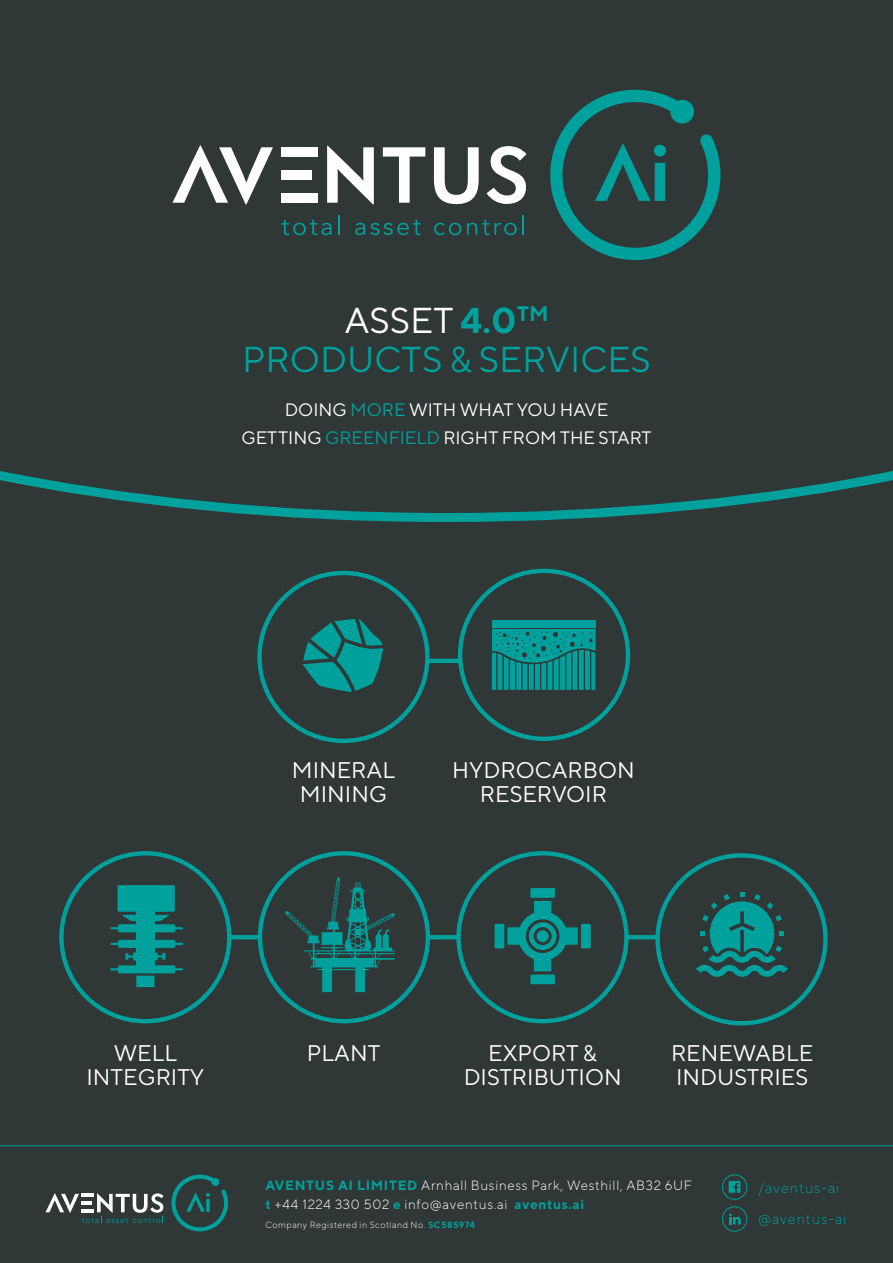
<style>
.page{position:relative;width:893px;height:1263px;background:#2f3737}
.page>*{position:absolute;margin:0;border:0;box-sizing:border-box;transform-origin:0 0}
.t1{font:36px/39px "TT Norms";color:#00a19c;text-align:center}
.t2{font:22.65px/24.3px "TT Norms";color:#fff;text-align:center}
.t3{font:18px/28.5px "TT Norms";color:#fff;text-align:center}
.t4{font:300 14.7px/30.9px "TT Norms";letter-spacing:.05em;color:#00a19c}
.t5{font:300 13.35px/18.6px "TT Norms";letter-spacing:.05em;color:#fff}
.t6{font:300 9px "TT Norms";letter-spacing:.05em;color:#fff}
.s1{color:#fff}
.s2{font-weight:700}
.s3{color:#00a19c}
.s4{font-weight:700;color:#00a19c}
</style>
<div class="page">
<svg style="left:0;top:471px;width:893px;height:51px"></svg>
<div style="left:492px;top:620px;width:103px;height:8px;background:#00a19c"></div>
<svg style="left:492px;top:629px;width:104px;height:61px;background:#088d89"></svg>
<div style="left:458px;top:569px;width:172px;height:172px;border:4px solid #00a19c;border-radius:50%"></div>
<div style="left:136px;top:975px;width:18px;height:12px;background:#00a19c"></div>
<svg style="left:110px;top:885px;width:73px;height:88px"></svg>
<div style="left:59px;top:851px;width:172px;height:172px;border:4px solid #00a19c;border-radius:50%"></div>
<svg style="left:285px;top:877px;width:110px;height:115px"></svg>
<div style="left:258px;top:851px;width:172px;height:172px;border:4px solid #00a19c;border-radius:50%"></div>
<div style="left:495px;top:924px;width:9px;height:24px;background:#00a19c;border-radius:2px"></div>
<div style="left:530px;top:888px;width:25px;height:10px;background:#00a19c;border-radius:2px"></div>
<div style="left:530px;top:974px;width:25px;height:10px;background:#00a19c;border-radius:2px"></div>
<div style="left:581px;top:924px;width:10px;height:24px;background:#00a19c;border-radius:2px"></div>
<svg style="left:507px;top:901px;width:71px;height:70px"></svg>
<div style="left:456px;top:851px;width:173px;height:172px;border:4px solid #00a19c;border-radius:50%"></div>
<div style="left:257px;top:571px;width:173px;height:172px;border:4px solid #00a19c;border-radius:50%"></div>
<svg style="left:302px;top:619px;width:81px;height:73px"></svg>
<div style="left:655px;top:853px;width:173px;height:172px;border:4px solid #00a19c;border-radius:50%"></div>
<svg style="left:696px;top:892px;width:92px;height:85px"></svg>
<hr style="left:229px;top:935px;width:31px;height:4px;background:#00a19c">
<hr style="left:428px;top:659px;width:31px;height:4px;background:#00a19c">
<hr style="left:428px;top:935px;width:31px;height:4px;background:#00a19c">
<hr style="left:627px;top:935px;width:30px;height:4px;background:#00a19c">
<div style="left:281px;top:147px;width:37px;height:10px;background:#fff"></div>
<div style="left:281px;top:193px;width:37px;height:10px;background:#fff"></div>
<div style="left:281px;top:170px;width:31px;height:10px;background:#fff"></div>
<svg style="left:550px;top:89px;width:171px;height:171px"></svg>
<svg style="left:281px;top:220px;width:51px;height:15px"></svg>
<svg style="left:338px;top:216px;width:2px;height:19px"></svg>
<svg style="left:355px;top:220px;width:66px;height:15px"></svg>
<svg style="left:434px;top:223px;width:27px;height:12px"></svg>
<svg style="left:467px;top:220px;width:50px;height:15px"></svg>
<svg style="left:523px;top:216px;width:1px;height:19px"></svg>
<svg style="left:327px;top:146px;width:47px;height:58px"></svg>
<svg style="left:383px;top:147px;width:42px;height:56px"></svg>
<svg style="left:434px;top:147px;width:45px;height:57px"></svg>
<svg style="left:486px;top:146px;width:40px;height:58px"></svg>
<svg style="left:172px;top:145px;width:101px;height:59px"></svg>
<svg style="left:722px;top:1206px;width:25px;height:26px"></svg>
<svg style="left:722px;top:1174px;width:25px;height:26px"></svg>
<svg style="left:46px;top:1174px;width:183px;height:58px"></svg>
<hr style="left:0;top:1145px;width:893px;height:1px;background:#00a19c">
<h1 class="t1" style="left:242px;top:300px;width:410px"><span class="s1">ASSET</span> <span class="s2">4.0</span><sup>TM<br></sup>PRODUCTS &amp; SERVICES</h1>
<h3 class="t3" style="left:241px;top:395px;width:412px">DOING <span class="s3">MORE</span> WITH WHAT YOU HAVE<br>GETTING <span class="s3">GREENFIELD</span> RIGHT FROM THE START</h3>
<h2 class="t2" style="left:292px;top:757px;width:105px">MINERAL<br>MINING</h2>
<h2 class="t2" style="left:452px;top:757px;width:184px">HYDROCARBON<br>RESERVOIR</h2>
<h2 class="t2" style="left:87px;top:1040px;width:119px">WELL<br>INTEGRITY</h2>
<h2 class="t2" style="left:464px;top:1040px;width:160px">EXPORT &amp;<br>DISTRIBUTION</h2>
<h2 class="t2" style="left:307px;top:1040px;width:75px">PLANT</h2>
<h2 class="t2" style="left:671px;top:1040px;width:144px;text-align:left">RENEWABLE<br>INDUSTRIES</h2>
<p class="t5" style="left:265px;top:1176px;width:428px"><span class="s4">AVENTUS AI LIMITED</span> Arnhall Business Park, Westhill, AB32 6UF <span class="s4">t</span> +44 1224 330 502 <span class="s4">e</span> info@aventus.ai <span class="s4">aventus.ai</span></p>
<p class="t6" style="left:265px;top:1219px;width:211px">Company Registered in Scotland No. <span class="s4">SC585974</span></p>
<p class="t4" style="left:758px;top:1172px;width:90px">/aventus-ai @aventus-ai</p>
</div>
